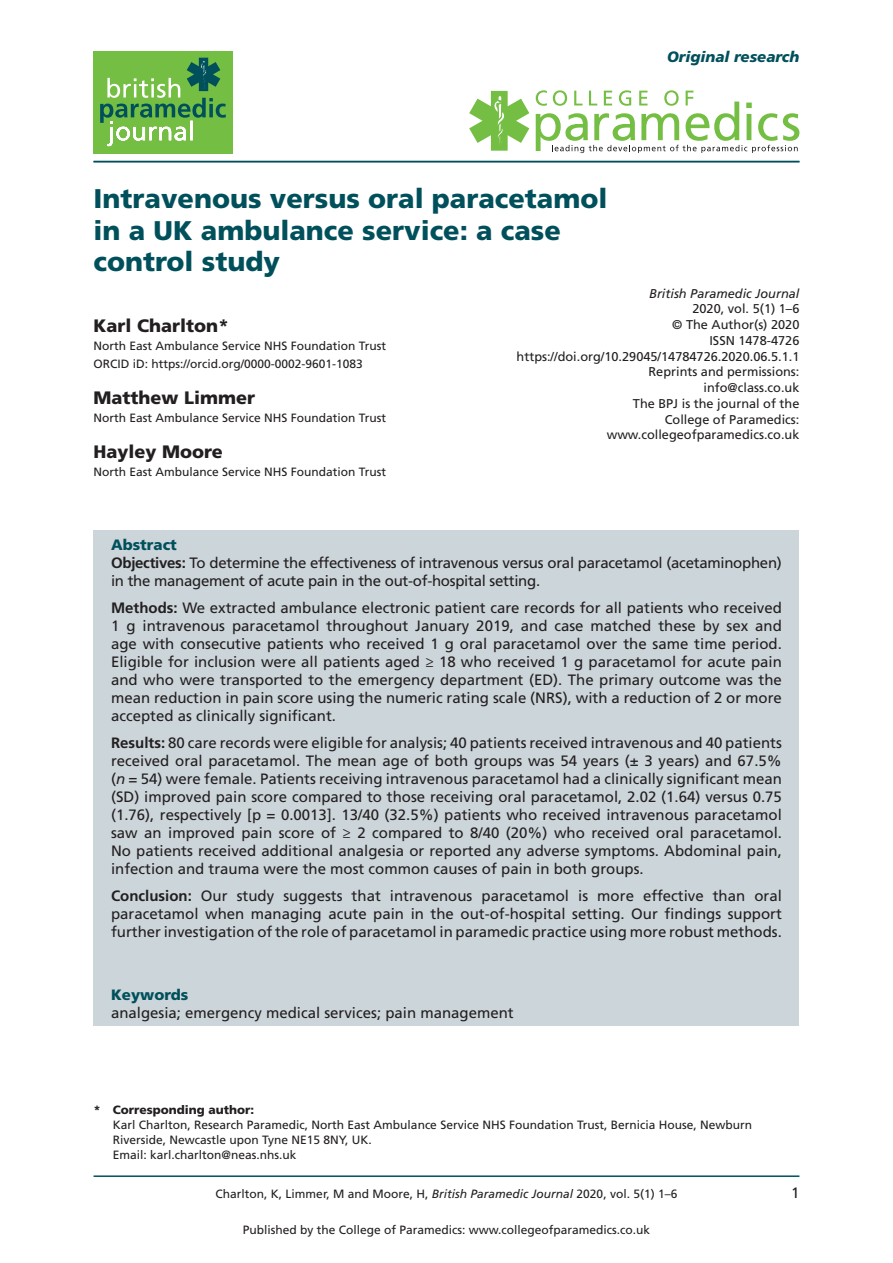
<style>
.page{position:relative;width:893px;height:1263px;background:#fff}
.page>*{position:absolute;margin:0;border:0;box-sizing:border-box;transform-origin:0 0}
.t1{font:900 27px/31.5px "Frutiger LT Std";color:#00505b}
.t2{font:900 18px "Frutiger LT Std";color:#231f20}
.t3{font:15px/18px "Frutiger LT Std";color:#231f20;text-align:justify}
.t4{font:15px/18px "Frutiger LT Std";letter-spacing:-.02em;color:#231f20}
.t5{font:italic 900 15px "Frutiger LT Std";color:#00505b}
.t6{font:900 15px "Frutiger LT Std";color:#00505b}
.t7{font:12.75px/15.8px "Frutiger LT Std";color:#231f20;text-align:right}
.t8{font:italic 12.75px "Frutiger LT Std";color:#231f20}
.t9{font:12px/15px "Frutiger LT Std";color:#231f20}
.t10{font:900 12px "Frutiger LT Std";color:#231f20}
.s1{font-weight:900;color:#00505b}
.s2{font-weight:700}
.s3{font-style:italic}
</style>
<div class="page">
<div style="left:94px;top:51px;width:139px;height:102px;background:#74bf43"></div>
<svg style="left:100px;top:58px;width:126px;height:88px"></svg>
<svg style="left:469px;top:91px;width:60px;height:60px"></svg>
<svg style="left:536px;top:90px;width:263px;height:63px"></svg>
<hr style="left:94px;top:1175px;width:705px;height:2px;background:#00505b">
<div style="left:94px;top:530px;width:705px;height:496px;background:#ccd5da"></div>
<hr style="left:94px;top:161px;width:705px;height:1px;background:#00505b">
<h1 class="t1" style="left:94px;top:183px;width:515px">Intravenous versus oral paracetamol in a UK ambulance service: a case control study</h1>
<p class="t5" style="left:667px;top:48px;width:134px">Original research</p>
<p class="t2" style="left:94px;top:315px;width:137px">Karl Charlton*</p>
<p class="t9" style="left:94px;top:337px;width:294px;line-height:18px">North East Ambulance Service NHS Foundation Trust<br>ORCID iD: https://orcid.org/0000-0002-9601-1083</p>
<p class="t2" style="left:94px;top:387px;width:163px">Matthew Limmer</p>
<p class="t9" style="left:94px;top:410px;width:294px">North East Ambulance Service NHS Foundation Trust</p>
<p class="t2" style="left:94px;top:441px;width:131px">Hayley Moore</p>
<p class="t9" style="left:94px;top:464px;width:294px">North East Ambulance Service NHS Foundation Trust</p>
<p class="t8" style="left:649px;top:286px;width:152px">British Paramedic Journal</p>
<p class="t7" style="left:517px;top:301px;width:284px">2020, vol. 5(1) 1–6<br>© The Author(s) 2020<br>ISSN 1478-4726 https://doi.org/10.29045/14784726.2020.06.5.1.1<br>Reprints and permissions:<br>info@class.co.uk<br>The BPJ is the journal of the<br>College of Paramedics: www.collegeofparamedics.co.uk</p>
<p class="t4" style="left:111px;top:535px;width:672px"><span class="s1">Abstract<br></span><span class="s2">Objectives:</span> To determine the effectiveness of intravenous versus oral paracetamol (acetaminophen) in the management of acute pain in the out-of-hospital setting.</p>
<p class="t3" style="left:111px;top:598px;width:672px"><span class="s2">Methods:</span> We extracted ambulance electronic patient care records for all patients who received 1 g intravenous paracetamol throughout January 2019, and case matched these by sex and age with consecutive patients who received 1 g oral paracetamol over the same time period.<br>Eligible for inclusion were all patients aged ≥ 18 who received 1 g paracetamol for acute pain and who were transported to the emergency department (ED). The primary outcome was the mean reduction in pain score using the numeric rating scale (NRS), with a reduction of 2 or more accepted as clinically significant.</p>
<p class="t3" style="left:111px;top:733px;width:672px"><span class="s2">Results:</span> 80 care records were eligible for analysis; 40 patients received intravenous and 40 patients received oral paracetamol. The mean age of both groups was 54 years (± 3 years) and 67.5% (<span class="s3">n</span> = 54) were female. Patients receiving intravenous paracetamol had a clinically significant mean (SD) improved pain score compared to those receiving oral paracetamol, 2.02 (1.64) versus 0.75 (1.76), respectively [p = 0.0013]. 13/40 (32.5%) patients who received intravenous paracetamol saw an improved pain score of ≥ 2 compared to 8/40 (20%) who received oral paracetamol.<br>No patients received additional analgesia or reported any adverse symptoms. Abdominal pain, infection and trauma were the most common causes of pain in both groups.</p>
<p class="t3" style="left:111px;top:886px;width:672px"><span class="s2">Conclusion:</span> Our study suggests that intravenous paracetamol is more effective than oral paracetamol when managing acute pain in the out-of-hospital setting. Our findings support further investigation of the role of paracetamol in paramedic practice using more robust methods.</p>
<p class="t6" style="left:111px;top:985px;width:79px">Keywords</p>
<p class="t3" style="left:111px;top:1003px;width:404px">analgesia; emergency medical services; pain management</p>
<p class="t10" style="left:94px;top:1102px;width:162px">* Corresponding author:</p>
<p class="t9" style="left:113px;top:1117px;width:641px">Karl Charlton, Research Paramedic, North East Ambulance Service NHS Foundation Trust, Bernicia House, Newburn<br>Riverside, Newcastle upon Tyne NE15 8NY, UK.<br>Email: karl.charlton@neas.nhs.uk</p>
<p class="t9" style="left:216px;top:1186px;width:463px">Charlton, K, Limmer, M and Moore, H, <span class="s3">British Paramedic Journal</span> 2020, vol. 5(1) 1–6</p>
<p class="t9" style="left:243px;top:1222px;width:409px">Published by the College of Paramedics: www.collegeofparamedics.co.uk</p>
<p class="t3" style="left:791px;top:1184px;width:10px">1</p>
</div>
